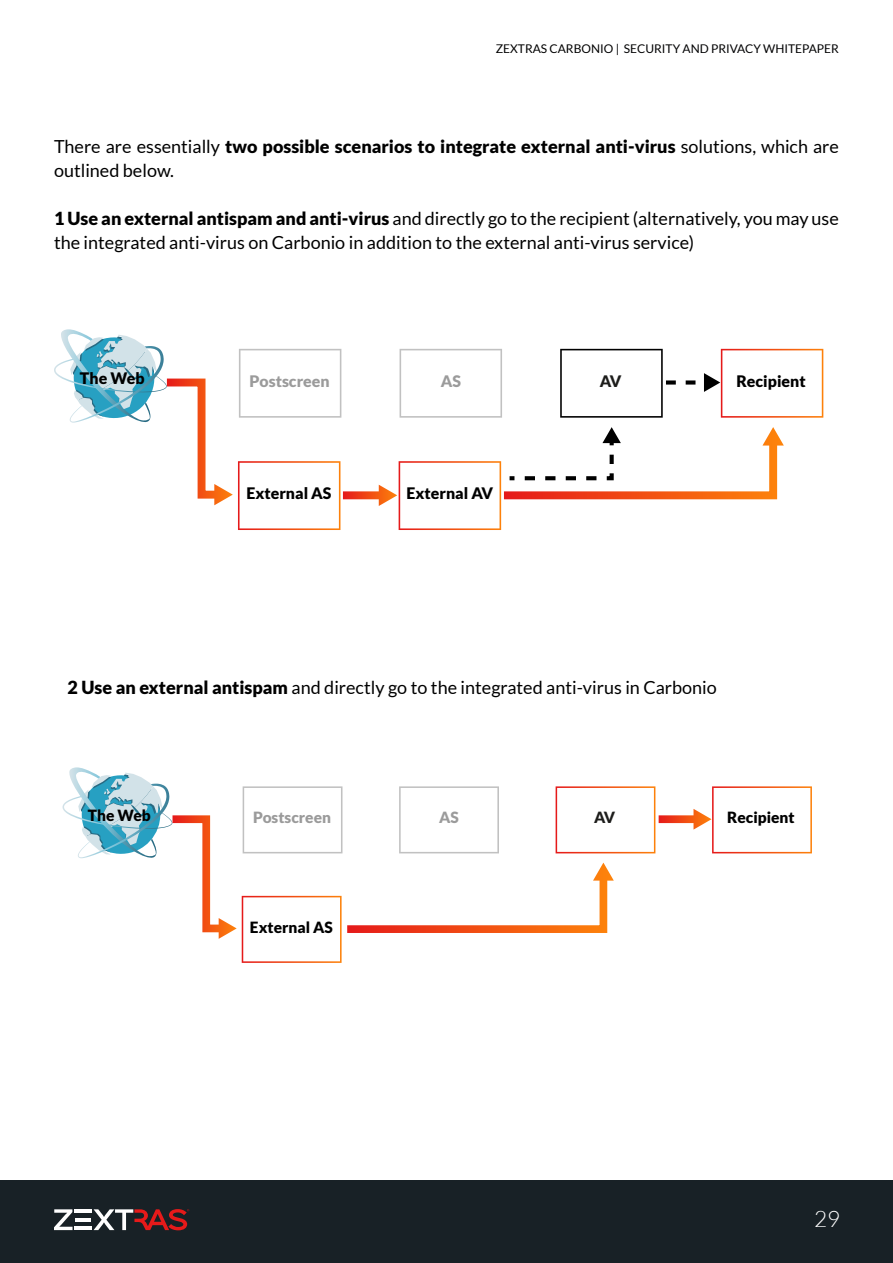
<style>
.page{position:relative;width:893px;height:1263px;background:#fff}
.page>*{position:absolute;margin:0;border:0;box-sizing:border-box;transform-origin:0 0}
.t1{font:300 22.5px "Lato";color:#fff}
.t2{font:18px/24px "Lato";color:#000}
.t3{font:900 15.9px "Lato";color:#000}
.t4{font:900 15.9px "Lato";color:#9b9b9b}
.t5{font:900 15.9px "Lato";color:#1d1d1b}
.t6{font:900 15.45px "Lato";color:#000}
.t7{font:900 15.45px "Lato";color:#9b9b9b}
.t8{font:900 15.45px "Lato";color:#1d1d1b}
.t9{font:12px "Lato";color:#020203}
.s1{color:#000}
.s2{font-weight:900}
</style>
<div class="page">
<div style="left:0;top:1180px;width:893px;height:83px;background:#182126"></div>
<svg style="left:54px;top:1209px;width:19px;height:21px"></svg>
<hr style="left:75px;top:1218px;width:16px;height:3px;background:#fff">
<hr style="left:75px;top:1227px;width:17px;height:3px;background:#fff">
<hr style="left:75px;top:1209px;width:17px;height:4px;background:#fff">
<svg style="left:94px;top:1209px;width:95px;height:21px"></svg>
<svg style="left:63px;top:767px;width:592px;height:196px"></svg>
<svg style="left:659px;top:815px;width:34px;height:8px"></svg>
<svg style="left:693px;top:786px;width:119px;height:67px"></svg>
<svg style="left:400px;top:349px;width:102px;height:69px"></svg>
<svg style="left:54px;top:329px;width:287px;height:201px"></svg>
<svg style="left:343px;top:491px;width:36px;height:8px"></svg>
<svg style="left:379px;top:427px;width:405px;height:103px"></svg>
<svg style="left:560px;top:349px;width:263px;height:69px"></svg>
<p class="t9" style="left:496px;top:42px;width:345px"><span class="s1">ZEXTRAS CARBON</span>IO | SECURITY AND PRIVACY WHITEPAPER</p>
<p class="t2" style="left:54px;top:134px;width:786px">There are essentially <span class="s2">two possible scenarios to integrate external anti-virus</span> solutions, which are outlined below.</p>
<p class="t2" style="left:54px;top:206px;width:786px"><span class="s2">1 Use an external antispam and anti-virus</span> and directly go to the recipient (alternatively, you may use the integrated anti-virus on Carbonio in addition to the external anti-virus service)</p>
<p class="t3" style="left:80px;top:369px;width:66px">The Web</p>
<p class="t4" style="left:250px;top:372px;width:82px">Postscreen</p>
<p class="t4" style="left:441px;top:372px;width:22px">AS</p>
<p class="t3" style="left:246px;top:484px;width:87px">External AS</p>
<p class="t3" style="left:407px;top:484px;width:88px">External AV</p>
<p class="t5" style="left:600px;top:372px;width:23px">AV</p>
<p class="t3" style="left:736px;top:372px;width:71px">Recipient</p>
<p class="t2" style="left:68px;top:675px;width:651px"><span class="s2">2 Use an external antispam</span> and directly go to the integrated anti-virus in Carbonio</p>
<p class="t6" style="left:88px;top:806px;width:65px">The Web</p>
<p class="t7" style="left:253px;top:809px;width:79px">Postscreen</p>
<p class="t7" style="left:439px;top:809px;width:21px">AS</p>
<p class="t6" style="left:250px;top:918px;width:84px">External AS</p>
<p class="t8" style="left:594px;top:809px;width:23px">AV</p>
<p class="t6" style="left:727px;top:809px;width:69px">Recipient</p>
<p class="t1" style="left:814px;top:1207px;width:28px">29</p>
</div>
